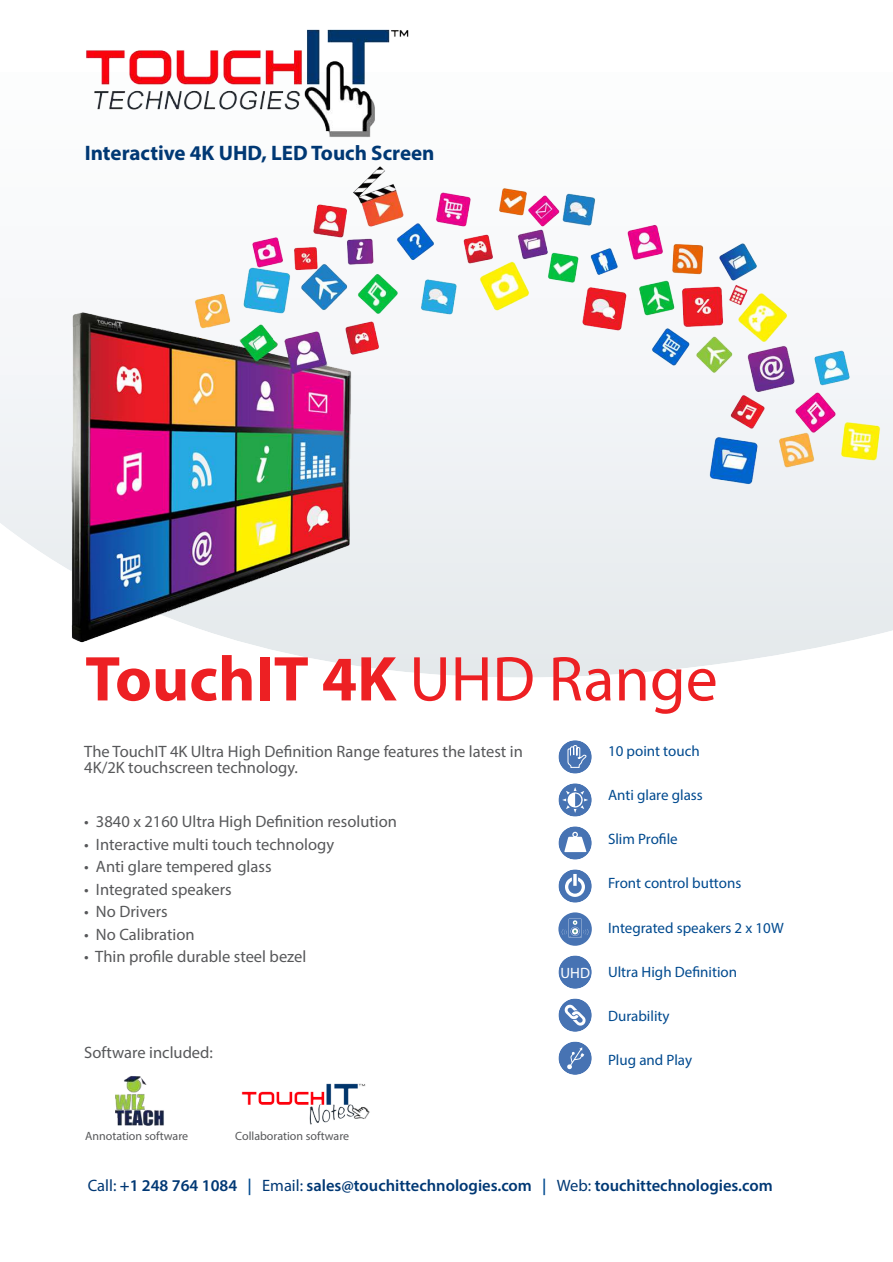
<style>
.page{position:relative;width:893px;height:1262px;background:#fff}
.page>*{position:absolute;margin:0;border:0;box-sizing:border-box;transform-origin:0 0}
.t1{font:700 63.9px "Myriad Pro";color:#ed2023}
.t2{font:700 21px "Myriad Pro";color:#003874}
.t3{font:16.5px/16.5px "Myriad Pro";color:#57585a}
.t4{font:600 16.5px "Myriad Pro";color:#003874}
.t5{font:15px "Myriad Pro";color:#004a8f}
.t6{font:15px "Myriad Pro";color:#fff}
.t7{font:12px "Myriad Pro";color:#57585a}
.s1{font-weight:400}
.s2{color:#004a8f}
</style>
<div class="page">
<svg style="left:558px;top:740px;width:33px;height:33px"></svg>
<svg style="left:558px;top:783px;width:33px;height:33px"></svg>
<svg style="left:558px;top:869px;width:33px;height:33px"></svg>
<svg style="left:558px;top:912px;width:33px;height:33px"></svg>
<svg style="left:558px;top:955px;width:33px;height:33px"></svg>
<svg style="left:558px;top:998px;width:33px;height:33px"></svg>
<svg style="left:558px;top:1041px;width:33px;height:33px"></svg>
<svg style="left:558px;top:826px;width:33px;height:33px"></svg>
<img style="left:85px;top:29px;width:328px;height:109px">
<img style="left:241px;top:1083px;width:129px;height:42px">
<img style="left:115px;top:1076px;width:49px;height:50px">
<img style="left:65px;top:164px;width:827px;height:492px">
<p class="t2" style="left:85px;top:145px;width:351px">Interactive 4K UHD, LED Touch Screen</p>
<h1 class="t1" style="left:85px;top:655px;width:634px">TouchIT 4K <span class="s1">UHD Range</span></h1>
<p class="t3" style="left:84px;top:744px;width:440px">The TouchIT 4K Ultra High Deinition Range features the latest in<br>4K/2K touchscreen technology.</p>
<p class="t3" style="left:84px;top:815px;width:314px">• 3840 x 2160 Ultra High Deinition resolution</p>
<p class="t3" style="left:84px;top:837px;width:251px">• Interactive multi touch technology</p>
<p class="t3" style="left:84px;top:860px;width:189px">• Anti glare tempered glass</p>
<p class="t3" style="left:84px;top:882px;width:149px">• Integrated speakers</p>
<p class="t3" style="left:84px;top:905px;width:85px">• No Drivers</p>
<p class="t3" style="left:84px;top:927px;width:112px">• No Calibration</p>
<p class="t3" style="left:84px;top:950px;width:223px">• Thin proile durable steel bezel</p>
<p class="t5" style="left:608px;top:745px;width:93px">10 point touch</p>
<p class="t5" style="left:608px;top:789px;width:96px">Anti glare glass</p>
<p class="t5" style="left:608px;top:833px;width:71px">Slim Proile</p>
<p class="t5" style="left:608px;top:877px;width:135px">Front control buttons</p>
<p class="t5" style="left:608px;top:921px;width:177px">Integrated speakers 2 x 10W</p>
<p class="t5" style="left:608px;top:965px;width:131px">Ultra High Deinition</p>
<p class="t5" style="left:608px;top:1009px;width:63px">Durability</p>
<p class="t5" style="left:608px;top:1053px;width:86px">Plug and Play</p>
<p class="t6" style="left:560px;top:966px;width:31px">UHD</p>
<p class="t3" style="left:84px;top:1046px;width:130px">Software included:</p>
<p class="t7" style="left:85px;top:1130px;width:104px">Annotation software</p>
<p class="t7" style="left:235px;top:1130px;width:115px">Collaboration software</p>
<p class="t4" style="left:88px;top:1178px;width:686px"><span class="s1">Call:</span> +1 248 764 1084 <span class="s2">|</span> <span class="s1">Email:</span> sales@touchittechnologies.com <span class="s2">|</span> <span class="s1">Web:</span> touchittechnologies.com</p>
</div>
